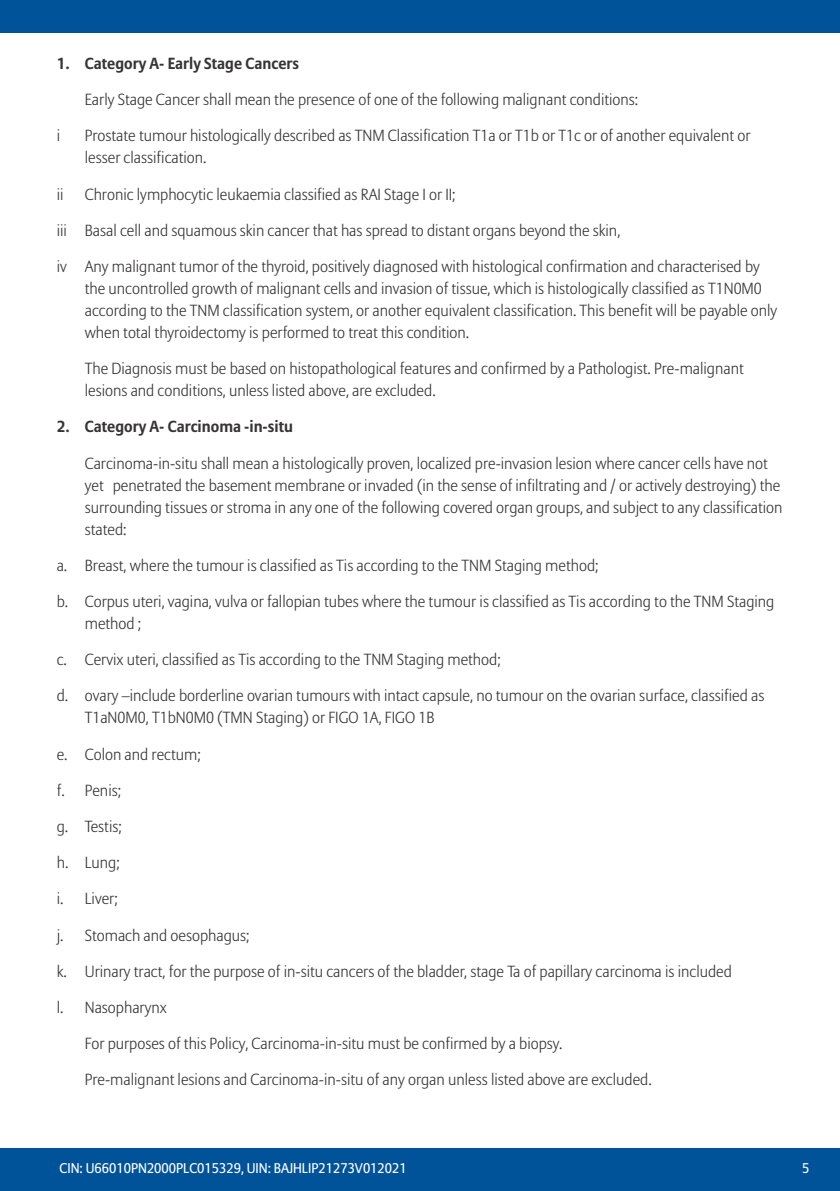
<style>
.page{position:relative;width:840px;height:1191px;background:#fff}
.page>*{position:absolute;margin:0;border:0;box-sizing:border-box;transform-origin:0 0}
.t1{font:300 16px/22px "Allianz Sans";color:#363434}
.t2{font:700 16px "Allianz Sans";color:#363434}
.t3{font:14px "Allianz Sans";color:#fff}
</style>
<div class="page">
<div style="left:0;top:0;width:839px;height:33px;background:#015399"></div>
<div style="left:0;top:1148px;width:839px;height:43px;background:#015399"></div>
<p class="t2" style="left:57px;top:53px;width:244px">1. Category A- Early Stage Cancers</p>
<p class="t1" style="left:85px;top:88px;width:554px">Early Stage Cancer shall mean the presence of one of the following malignant conditions:</p>
<p class="t1" style="left:57px;top:125px;width:5px">i</p>
<p class="t1" style="left:85px;top:125px;width:666px">Prostate tumour histologically described as TNM Classification T1a or T1b or T1c or of another equivalent or lesser classification.</p>
<p class="t1" style="left:57px;top:183px;width:8px">ii</p>
<p class="t1" style="left:85px;top:183px;width:372px">Chronic lymphocytic leukaemia classified as RAI Stage I or II;</p>
<p class="t1" style="left:57px;top:219px;width:564px">iii Basal cell and squamous skin cancer that has spread to distant organs beyond the skin,</p>
<p class="t1" style="left:85px;top:255px;width:693px;text-indent:-28px">iv Any malignant tumor of the thyroid, positively diagnosed with histological confirmation and characterised by the uncontrolled growth of malignant cells and invasion of tissue, which is histologically classified as T1N0M0 according to the TNM classification system, or another equivalent classification. This benefit will be payable only when total thyroidectomy is performed to treat this condition.</p>
<p class="t1" style="left:85px;top:357px;width:660px">The Diagnosis must be based on histopathological features and confirmed by a Pathologist. Pre-malignant lesions and conditions, unless listed above, are excluded.</p>
<p class="t2" style="left:57px;top:416px;width:238px">2. Category A- Carcinoma -in-situ</p>
<p class="t1" style="left:85px;top:452px;width:699px">Carcinoma-in-situ shall mean a histologically proven, localized pre-invasion lesion where cancer cells have not yet penetrated the basement membrane or invaded (in the sense of infiltrating and / or actively destroying) the surrounding tissues or stroma in any one of the following covered organ groups, and subject to any classification stated:</p>
<p class="t1" style="left:57px;top:554px;width:543px">a. Breast, where the tumour is classified as Tis according to the TNM Staging method;</p>
<p class="t1" style="left:85px;top:590px;width:690px;text-indent:-28px">b. Corpus uteri, vagina, vulva or fallopian tubes where the tumour is classified as Tis according to the TNM Staging method ;</p>
<p class="t1" style="left:57px;top:648px;width:445px">c. Cervix uteri, classified as Tis according to the TNM Staging method;</p>
<p class="t1" style="left:85px;top:684px;width:680px;text-indent:-28px">d. ovary –include borderline ovarian tumours with intact capsule, no tumour on the ovarian surface, classified as<br>T1aN0M0, T1bN0M0 (TMN Staging) or FIGO 1A, FIGO 1B</p>
<p class="t1" style="left:57px;top:743px;width:145px">e. Colon and rectum;</p>
<p class="t1" style="left:57px;top:779px;width:66px">f. Penis;</p>
<p class="t1" style="left:57px;top:815px;width:66px">g. Testis;</p>
<p class="t1" style="left:57px;top:851px;width:64px">h. Lung;</p>
<p class="t1" style="left:57px;top:887px;width:62px">i. Liver;</p>
<p class="t1" style="left:57px;top:923px;width:194px">j. Stomach and oesophagus;</p>
<p class="t1" style="left:57px;top:960px;width:676px">k. Urinary tract, for the purpose of in-situ cancers of the bladder, stage Ta of papillary carcinoma is included</p>
<p class="t1" style="left:57px;top:996px;width:111px">l. Nasopharynx</p>
<p class="t1" style="left:85px;top:1032px;width:479px">For purposes of this Policy, Carcinoma-in-situ must be confirmed by a biopsy.</p>
<p class="t1" style="left:85px;top:1068px;width:568px">Pre-malignant lesions and Carcinoma-in-situ of any organ unless listed above are excluded.</p>
<p class="t3" style="left:59px;top:1159px;width:348px">CIN: U66010PN2000PLC015329, UIN: BAJHLIP21273V012021</p>
<p class="t3" style="left:801px;top:1159px;width:9px">5</p>
</div>
